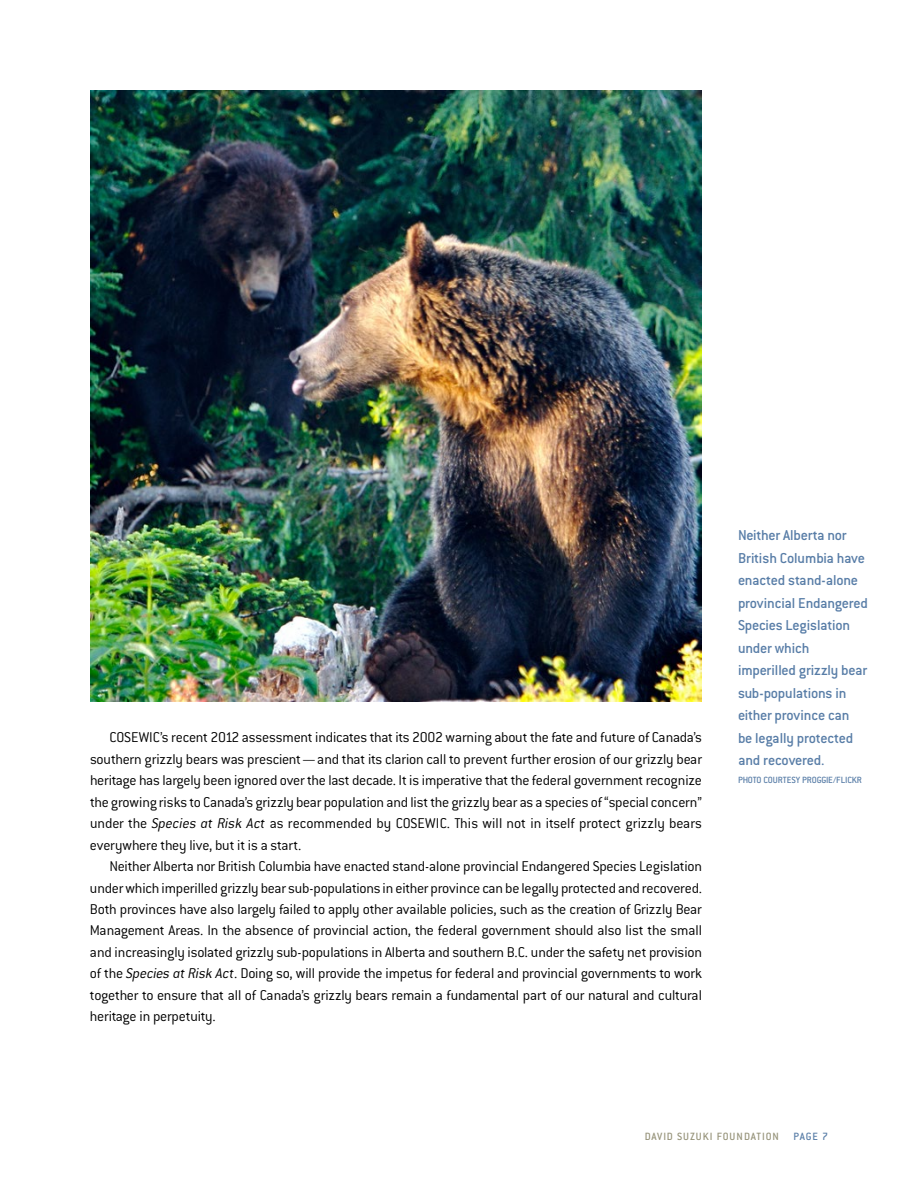
<style>
.page{position:relative;width:918px;height:1188px;background:#fff}
.page>*{position:absolute;margin:0;border:0;box-sizing:border-box;transform-origin:0 0}
.t1{font:500 15.75px/22.5px "Conduit ITC";letter-spacing:-.015em;color:#587da7}
.t2{font:300 15.6px/21.5px "Conduit ITC";letter-spacing:-.01em;color:#000;text-align:justify}
.t3{font:500 11.55px "Conduit ITC";letter-spacing:.09em;color:#97947b}
.t4{font:500 11.55px "Conduit ITC";color:#587da7}
.t5{font:500 9.9px "Conduit ITC";letter-spacing:-.01em;color:#587da7}
.s1{font-style:italic}
</style>
<div class="page">
<img style="left:90px;top:90px;width:612px;height:612px">
<p class="t2" style="left:90px;top:727px;width:614px;text-indent:20px">COSEWI C’s recent 2012 assessment indicates that its 2002 warning about the fate and future of Canada’s southern grizzly bears was prescient—and that its clarion call to prevent further erosion of our grizzly bear heritage has largely been ignored over the last decade. It is imperative that the federal government recognize the growing risks to Canada’s grizzly bear population and list the grizzly bear as a species of “special concern” under the <span class="s1">Species at Risk Act</span> as recommended by COSEWI C. This will not in itself protect grizzly bears everywhere they live, but it is a start.</p>
<p class="t2" style="left:90px;top:856px;width:614px;text-indent:19px">Neither Alberta nor British Columbia have enacted stand-alone provincial Endangered Species Legislation under which imperilled grizzly bear sub-populations in either province can be legally protected and recovered.<br>Both provinces have also largely failed to apply other available policies, such as the creation of Grizzly Bear Management Areas. I n the absence of provincial action, the federal government should also list the small and increasingly isolated grizzly sub-populations in Alberta and southern B.C. under the safety net provision of the <span class="s1">Species at Risk Act</span>. Doing so, will provide the impetus for federal and provincial governments to work together to ensure that all of Canada’s grizzly bears remain a fundamental part of our natural and cultural heritage in perpetuity.</p>
<p class="t1" style="left:738px;top:524px;width:132px">Neither Alberta nor<br>British Columbia have enacted stand-alone provincial Endangered<br>Species Legislation under which imperilled grizzly bear sub-populations in either province can<br>be legally protected and recovered.</p>
<p class="t5" style="left:738px;top:774px;width:126px">Photo courtesy Proggie/Flickr</p>
<p class="t3" style="left:645px;top:1130px;width:99px">david suzuki foundat</p>
<p class="t3" style="left:762px;top:1130px;width:18px">ioN</p>
<p class="t4" style="left:794px;top:1130px;width:14px">Page</p>
<p class="t4" style="left:822px;top:1130px;width:7px">7</p>
</div>
